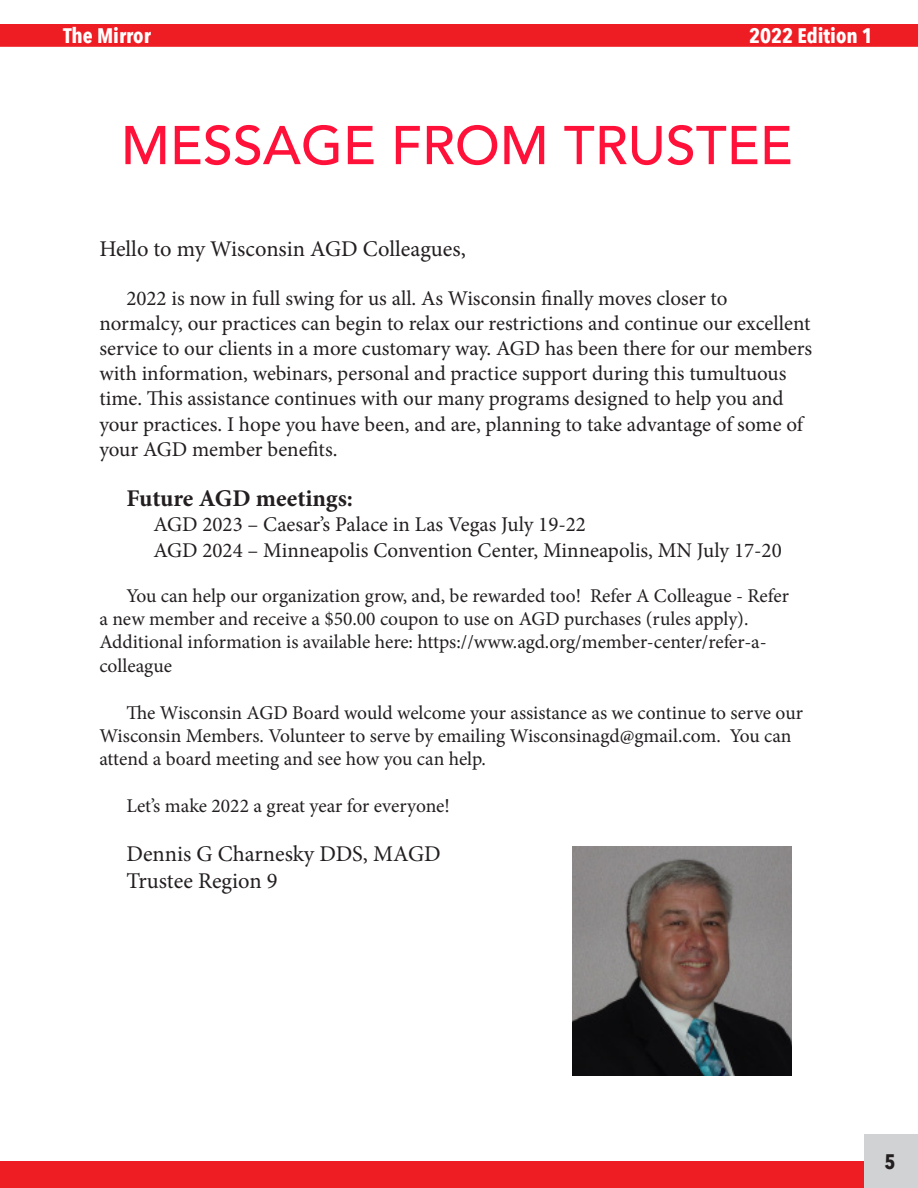
<style>
.page{position:relative;width:918px;height:1188px;background:#fff}
.page>*{position:absolute;margin:0;border:0;box-sizing:border-box;transform-origin:0 0}
.Heading{font:500 54px "Avenir";color:#ff1139}
.Body_Text{font:700 24px "Minion Pro";letter-spacing:-.005em;color:#231f20}
.Body_Text-2{font:22.5px "Minion Pro";color:#231f20}
.Body_Text-3{font:21px/25.2px "Minion Pro";color:#231f20}
.t1{font:700 21px "Avenir Next Condensed";color:#fff}
.t2{font:700 21px "Avenir Next Condensed";color:#231f20}
.Body_Text-4{font:19.5px/23.4px "Minion Pro";letter-spacing:-.005em;color:#231f20}
</style>
<div class="page">
<div style="left:864px;top:1134px;width:54px;height:54px;background:#d1d2d4"></div>
<div style="left:0;top:1161px;width:864px;height:27px;background:#ee1d23"></div>
<div style="left:0;top:24px;width:918px;height:23px;background:#ee1d23"></div>
<img style="left:572px;top:847px;width:219px;height:229px">
<p class="t1" style="left:63px;top:23px;width:89px">The Mirror</p>
<p class="t1" style="left:749px;top:23px;width:125px">2022 Edition 1</p>
<p class="Heading" style="left:121px;top:99px;width:673px">MESSAGE FROM TRUSTEE</p>
<p class="Body_Text-2" style="left:99px;top:234px;width:368px">Hello to my Wisconsin AGD Colleagues,</p>
<p class="Body_Text-3" style="left:99px;top:285px;width:714px;text-indent:27px">2022 is now in full swing for us all. As Wisconsin finally moves closer to normalcy, our practices can begin to relax our restrictions and continue our excellent service to our clients in a more customary way. AGD has been there for our members with information, webinars, personal and practice support during this tumultuous time. This assistance continues with our many programs designed to help you and your practices. I hope you have been, and are, planning to take advantage of some of your AGD member benefits.</p>
<p class="Body_Text" style="left:126px;top:482px;width:228px">Future AGD meetings:</p>
<p class="Body_Text-3" style="left:153px;top:512px;width:434px">AGD 2023 – Caesar’s Palace in Las Vegas July 19-22</p>
<p class="Body_Text-3" style="left:153px;top:537px;width:630px">AGD 2024 – Minneapolis Convention Center, Minneapolis, MN July 17-20</p>
<p class="Body_Text-4" style="left:99px;top:584px;width:691px;text-indent:27px">You can help our organization grow, and, be rewarded too! Refer A Colleague - Refer a new member and receive a $50.00 coupon to use on AGD purchases (rules apply).<br>Additional information is available here: https://www.agd.org/member-center/refer-a&shy;colleague</p>
<p class="Body_Text-4" style="left:99px;top:701px;width:705px;text-indent:27px">The Wisconsin AGD Board would welcome your assistance as we continue to serve our<br>Wisconsin Members. Volunteer to serve by emailing Wisconsinagd@gmail.com. You can attend a board meeting and see how you can help.</p>
<p class="Body_Text-4" style="left:126px;top:794px;width:325px">Let’s make 2022 a great year for everyone!</p>
<p class="Body_Text-2" style="left:126px;top:839px;width:316px">Dennis G Charnesky DDS, MAGD</p>
<p class="Body_Text-2" style="left:126px;top:866px;width:153px">Trustee Region 9</p>
<p class="t2" style="left:884px;top:1148px;width:13px">5</p>
</div>
